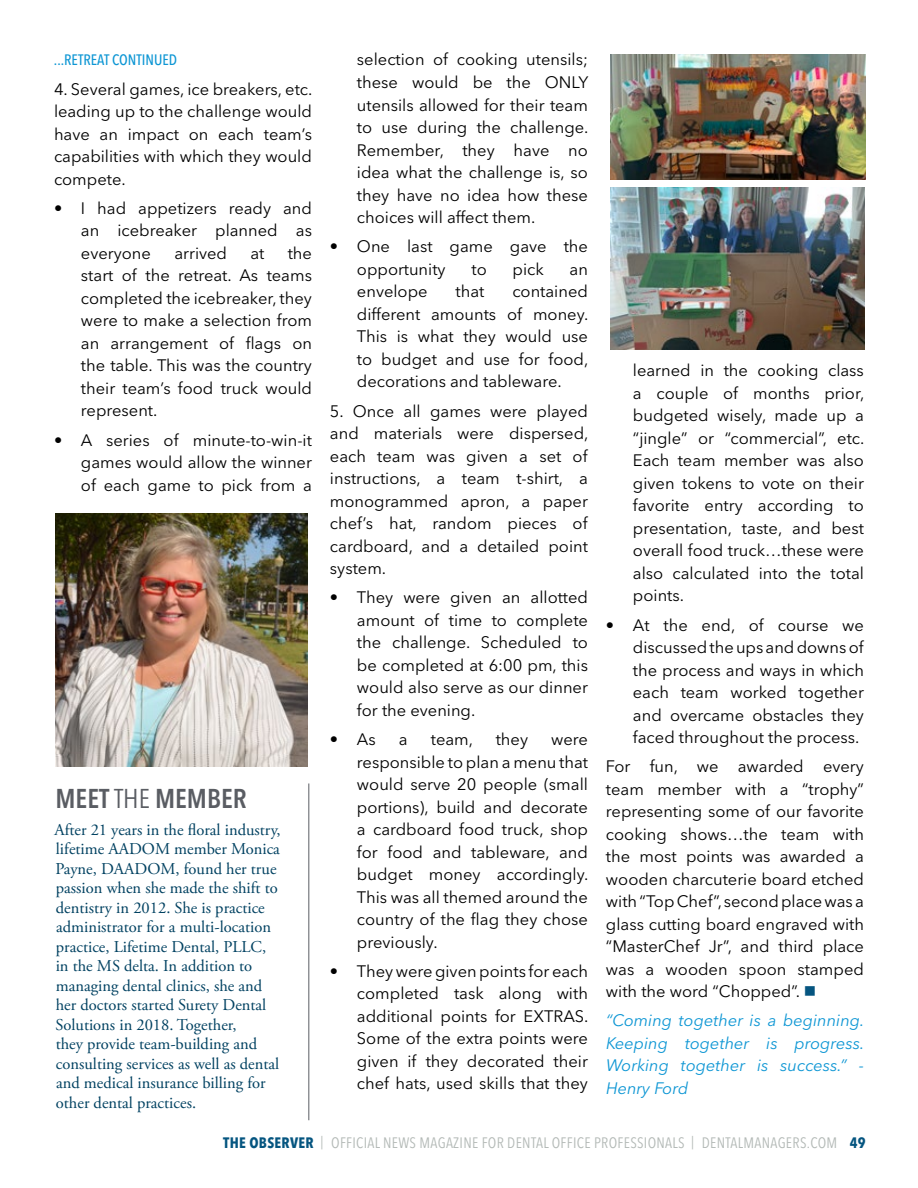
<style>
.page{position:relative;width:918px;height:1188px;background:#fff}
.page>*{position:absolute;margin:0;border:0;box-sizing:border-box;transform-origin:0 0}
.t1{font:600 condensed 27px "Avenir Next LT Pro";color:#5a5d63}
.t2{font:16.5px/22.5px "Avenir Next LT Pro";color:#000;text-align:justify}
.t3{font:16.5px/19.5px "Adobe Garamond Pro";color:#004161}
.t4{font:italic 16.5px/22.5px "Avenir Next LT Pro";color:#0d96d4;text-align:justify}
.t5{font:condensed 15px "Avenir Next LT Pro";letter-spacing:.02em;color:#b3b9b6}
.t6{font:500 condensed 15px "Avenir Next LT Pro";color:#0d96d4}
.s1{font-weight:400}
.s2{color:#055580}
.s3{font-weight:700;color:#055580}
.s4{font-stretch:normal;font-size:13.5px}
</style>
<div class="page">
<img style="left:55px;top:513px;width:253px;height:253px">
<hr style="left:308px;top:783px;width:1px;height:337px;background:#5a5d63">
<img style="left:611px;top:54px;width:254px;height:125px">
<img style="left:610px;top:188px;width:255px;height:162px">
<p class="t6" style="left:54px;top:51px;width:125px">...RETREAT CONTINUED</p>
<p class="t2" style="left:54px;top:78px;width:260px">4. Several games, ice breakers, etc. leading up to the challenge would have an impact on each team’s capabilities with which they would compete.</p>
<p class="t2" style="left:81px;top:197px;width:233px;text-indent:-27px">• I had appetizers ready and an icebreaker planned as everyone</p>
<p class="t2" style="left:81px;top:242px;width:233px;text-indent:207px">the start of the retreat. As teams completed the icebreaker, they were to make a selection from an arrangement of flags on the table. This was the country their team’s food truck would represent.</p>
<p class="t2" style="left:81px;top:429px;width:233px;text-indent:-27px">• A series of minute-to-win-it games would allow the winner of each game to pick from a</p>
<p class="t2" style="left:174px;top:242px;width:54px">arrived</p>
<p class="t2" style="left:250px;top:242px;width:15px">at</p>
<h1 class="t1" style="left:56px;top:783px;width:193px">MEET <span class="s1">THE</span> MEMBER</h1>
<p class="t3" style="left:54px;top:820px;width:228px">After 21 years in the floral industry, lifetime AADOM member Monica<br>Payne, DAADOM, found her true passion when she made the shift to dentistry in 2012. She is practice administrator for a multi-location practice, Lifetime Dental, PLLC, in the MS delta. In addition to managing dental clinics, she and her doctors started Surety Dental<br>Solutions in 2018. Together,<br>they provide team-building and consulting services as well as dental and medical insurance billing for other dental practices.</p>
<p class="t2" style="left:357px;top:48px;width:233px">selection of cooking utensils; these would be the ONLY utensils allowed for their team to use during the challenge.<br>Remember, they have no idea what the challenge is, so they have no idea how these choices will affect them.</p>
<p class="t2" style="left:357px;top:235px;width:233px;text-indent:-27px">• One last game gave the opportunity</p>
<p class="t2" style="left:471px;top:258px;width:17px">to</p>
<p class="t2" style="left:513px;top:258px;width:33px">pick</p>
<p class="t2" style="left:570px;top:258px;width:20px">an</p>
<p class="t2" style="left:357px;top:280px;width:233px;text-indent:155px">contained different amounts of money.<br>This is what they would use to budget and use for food, decorations and tableware.</p>
<p class="t2" style="left:330px;top:400px;width:260px">5. Once all games were played and materials were dispersed, each team was given a set of instructions, a team t-shirt, a monogrammed apron, a paper chef’s hat, random pieces of cardboard, and a detailed point system.</p>
<p class="t2" style="left:357px;top:586px;width:233px;text-indent:-27px">• They were given an allotted amount of time to complete the challenge. Scheduled to be completed at 6:00 pm, this would also serve as our dinner for the evening.</p>
<p class="t2" style="left:330px;top:728px;width:47px">• As</p>
<p class="t2" style="left:399px;top:728px;width:10px">a</p>
<p class="t2" style="left:431px;top:728px;width:44px">team,</p>
<p class="t2" style="left:496px;top:728px;width:34px">they</p>
<p class="t2" style="left:357px;top:280px;width:72px">envelope</p>
<p class="t2" style="left:456px;top:280px;width:30px">that</p>
<p class="t2" style="left:357px;top:728px;width:233px;text-indent:194px">were responsible to plan a menu that would serve 20 people (small portions), build and decorate a cardboard food truck, shop for food and tableware, and budget money accordingly.<br>This was all themed around the country of the flag they chose previously.</p>
<p class="t2" style="left:357px;top:960px;width:233px;text-indent:-27px">• They were given points for each completed task along with additional points for EXTRAS.<br>Some of the extra points were given if they decorated their chef hats, used skills that they</p>
<p class="t2" style="left:633px;top:359px;width:233px">learned in the cooking class a couple of months prior, budgeted wisely, made up a “jingle” or “commercial”, etc.<br>Each team member was also given tokens to vote on their favorite entry according to presentation, taste, and best overall food truck…these were also calculated into the total points.</p>
<p class="t2" style="left:633px;top:613px;width:233px;text-indent:-27px">• At the end, of course we discussed the ups and downs of the process and ways in which each team worked together and overcame obstacles they faced throughout the process.</p>
<p class="t2" style="left:606px;top:755px;width:260px">For fun, we awarded every team member with a “trophy” representing some of our favorite cooking shows…the team with the most points was awarded a wooden charcuterie board etched with “Top Chef”, second place was a glass cutting board engraved with “MasterChef Jr”, and third place was a wooden spoon stamped with the word “Chopped”. <span class="s2">■</span></p>
<p class="t4" style="left:606px;top:1009px;width:260px">“Coming together is a beginning.<br>Keeping together is progress.<br>Working together is success.” - Henry Ford</p>
<p class="t5" style="left:223px;top:1133px;width:644px"><span class="s3">THE OBSERVER</span> <span class="s4">|</span> OFFICIAL NEWS MAGAZINE FOR DENTAL OFFICE PROFESSIONALS <span class="s4">|</span> DENTALMANAGERS.COM <span class="s3">49</span></p>
</div>
